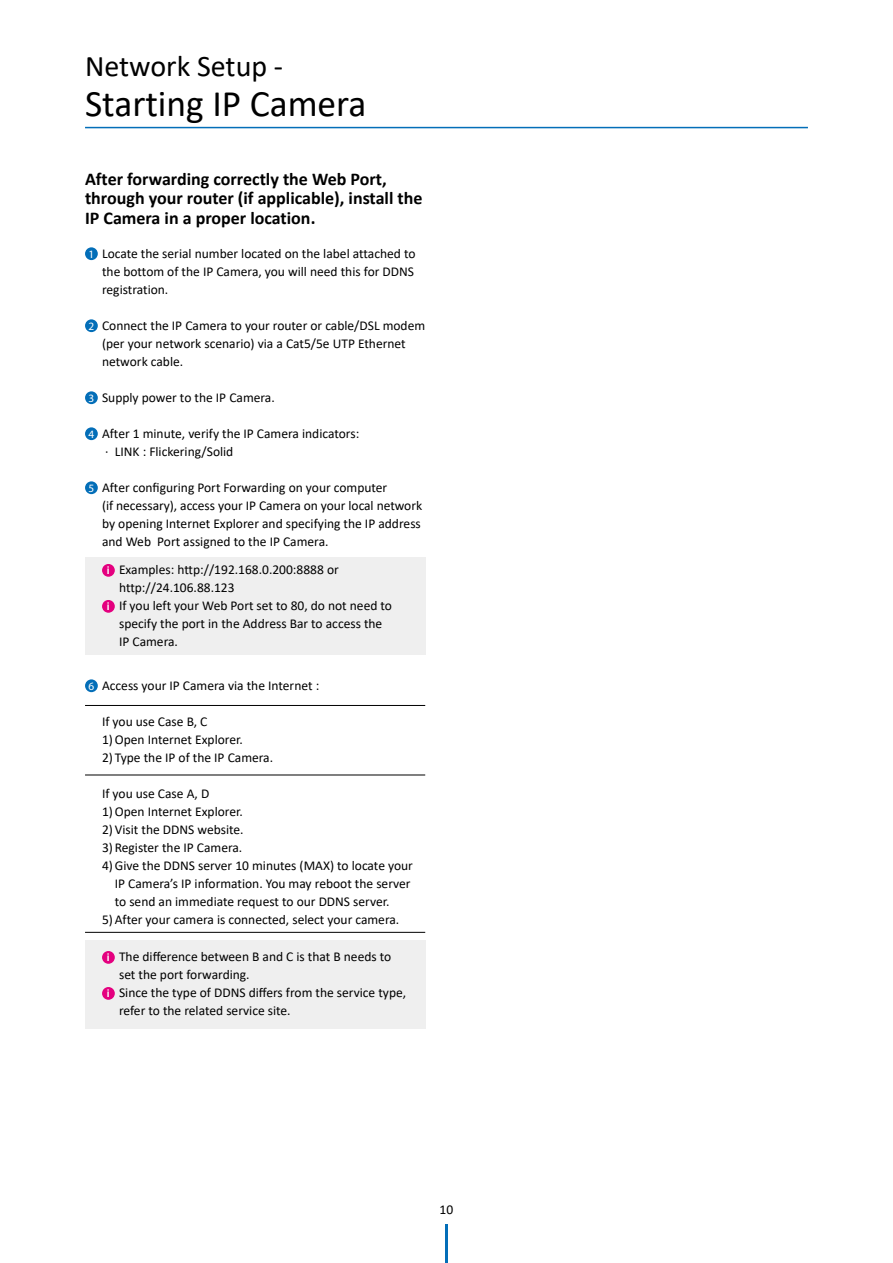
<style>
.page{position:relative;width:893px;height:1263px;background:#fff}
.page>*{position:absolute;margin:0;border:0;box-sizing:border-box;transform-origin:0 0}
.t1{font:37.5px "Calibri";color:#000}
.t2{font:30px "Calibri";color:#000}
.t3{font:700 18px/19.5px "Calibri";color:#000}
.t4{font:13.5px/18px "Calibri";color:#000}
.s1{font-family:"Myriad Pro";font-size:11.25px;color:#fff}
.s2{font-family:"Myriad Pro";font-weight:600;font-size:11.25px;color:#fff}
</style>
<div class="page">
<hr style="left:85px;top:127px;width:723px;height:1px;background:#036eb8">
<hr style="left:445px;top:1225px;width:3px;height:38px;background:#036eb8">
<div style="left:85px;top:247px;width:13px;height:13px;background:#036eb8;border-radius:50%"></div>
<div style="left:85px;top:319px;width:13px;height:13px;background:#036eb8;border-radius:50%"></div>
<div style="left:85px;top:391px;width:13px;height:13px;background:#036eb8;border-radius:50%"></div>
<div style="left:85px;top:427px;width:13px;height:13px;background:#036eb8;border-radius:50%"></div>
<div style="left:85px;top:481px;width:13px;height:13px;background:#036eb8;border-radius:50%"></div>
<div style="left:85px;top:679px;width:13px;height:13px;background:#036eb8;border-radius:50%"></div>
<div style="left:85px;top:557px;width:340px;height:98px;background:#efefef"></div>
<div style="left:102px;top:564px;width:13px;height:13px;background:#e4007f;border-radius:50%"></div>
<div style="left:102px;top:600px;width:13px;height:13px;background:#e4007f;border-radius:50%"></div>
<div style="left:85px;top:940px;width:340px;height:88px;background:#efefef"></div>
<div style="left:102px;top:951px;width:13px;height:13px;background:#e4007f;border-radius:50%"></div>
<div style="left:102px;top:987px;width:13px;height:13px;background:#e4007f;border-radius:50%"></div>
<hr style="left:85px;top:705px;width:340px;height:1px;background:#000">
<hr style="left:85px;top:775px;width:340px;height:1px;background:#000">
<hr style="left:85px;top:932px;width:340px;height:1px;background:#000">
<h2 class="t2" style="left:85px;top:45px;width:200px">Network Setup -</h2>
<h1 class="t1" style="left:85px;top:77px;width:283px">Starting IP Camera</h1>
<h3 class="t3" style="left:85px;top:169px;width:339px">After forwarding correctly the Web Port, through your router (if applicable), install the<br>IP Camera in a proper location.</h3>
<p class="t4" style="left:102px;top:244px;width:315px;text-align:justify;text-indent:-14px"><span class="s1">1</span> Locate the serial number located on the label attached to the bottom of the IP Camera, you will need this for DDNS registration.</p>
<p class="t4" style="left:102px;top:316px;width:325px;text-indent:-14px"><span class="s1">2</span> Connect the IP Camera to your router or cable/DSL modem (per your network scenario) via a Cat5/5e UTP Ethernet network cable.</p>
<p class="t4" style="left:89px;top:388px;width:188px"><span class="s1">3</span> Supply power to the IP Camera.</p>
<p class="t4" style="left:105px;top:424px;width:256px;text-indent:-17px"><span class="s1">4</span> After 1 minute, verify the IP Camera indicators: · LINK : Flickering/Solid</p>
<p class="t4" style="left:102px;top:478px;width:322px;text-indent:-14px"><span class="s1">5</span> After configuring Port Forwarding on your computer<br>(if necessary), access your IP Camera on your local network by opening Internet Explorer and specifying the IP address and Web Port assigned to the IP Camera.</p>
<p class="t4" style="left:107px;top:560px;width:233px"><span class="s2">i</span> Examples: http://192.168.0.200:8888 or</p>
<p class="t4" style="left:119px;top:578px;width:117px">http://24.106.88.123</p>
<p class="t4" style="left:107px;top:596px;width:287px"><span class="s2">i</span> If you left your Web Port set to 80, do not need to</p>
<p class="t4" style="left:119px;top:614px;width:265px">specify the port in the Address Bar to access the</p>
<p class="t4" style="left:119px;top:632px;width:60px">IP Camera.</p>
<p class="t4" style="left:89px;top:676px;width:232px"><span class="s1">6</span> Access your IP Camera via the Internet :</p>
<p class="t4" style="left:102px;top:712px;width:142px">If you use Case B, C<br>1)Open Internet Explorer.</p>
<p class="t4" style="left:102px;top:748px;width:173px">2) Type the IP of the IP Camera.</p>
<p class="t4" style="left:102px;top:784px;width:109px">If you use Case A, D</p>
<p class="t4" style="left:102px;top:802px;width:142px">1)Open Internet Explorer.</p>
<p class="t4" style="left:102px;top:820px;width:143px">2)Visit the DDNS website.</p>
<p class="t4" style="left:102px;top:838px;width:142px">3)Register the IP Camera.</p>
<p class="t4" style="left:102px;top:856px;width:312px">4)Give the DDNS server 10 minutes (MAX) to locate your</p>
<p class="t4" style="left:115px;top:874px;width:297px">IP Camera’s IP information. You may reboot the server</p>
<p class="t4" style="left:115px;top:892px;width:276px">to send an immediate request to our DDNS server.</p>
<p class="t4" style="left:102px;top:910px;width:299px">5)After your camera is connected, select your camera.</p>
<p class="t4" style="left:107px;top:947px;width:286px"><span class="s2">i</span> The difference between B and C is that B needs to</p>
<p class="t4" style="left:119px;top:965px;width:132px">set the port forwarding.</p>
<p class="t4" style="left:107px;top:983px;width:301px"><span class="s2">i</span> Since the type of DDNS differs from the service type,</p>
<p class="t4" style="left:119px;top:1001px;width:173px">refer to the related service site.</p>
<p class="t4" style="left:440px;top:1201px;width:15px">10</p>
</div>
